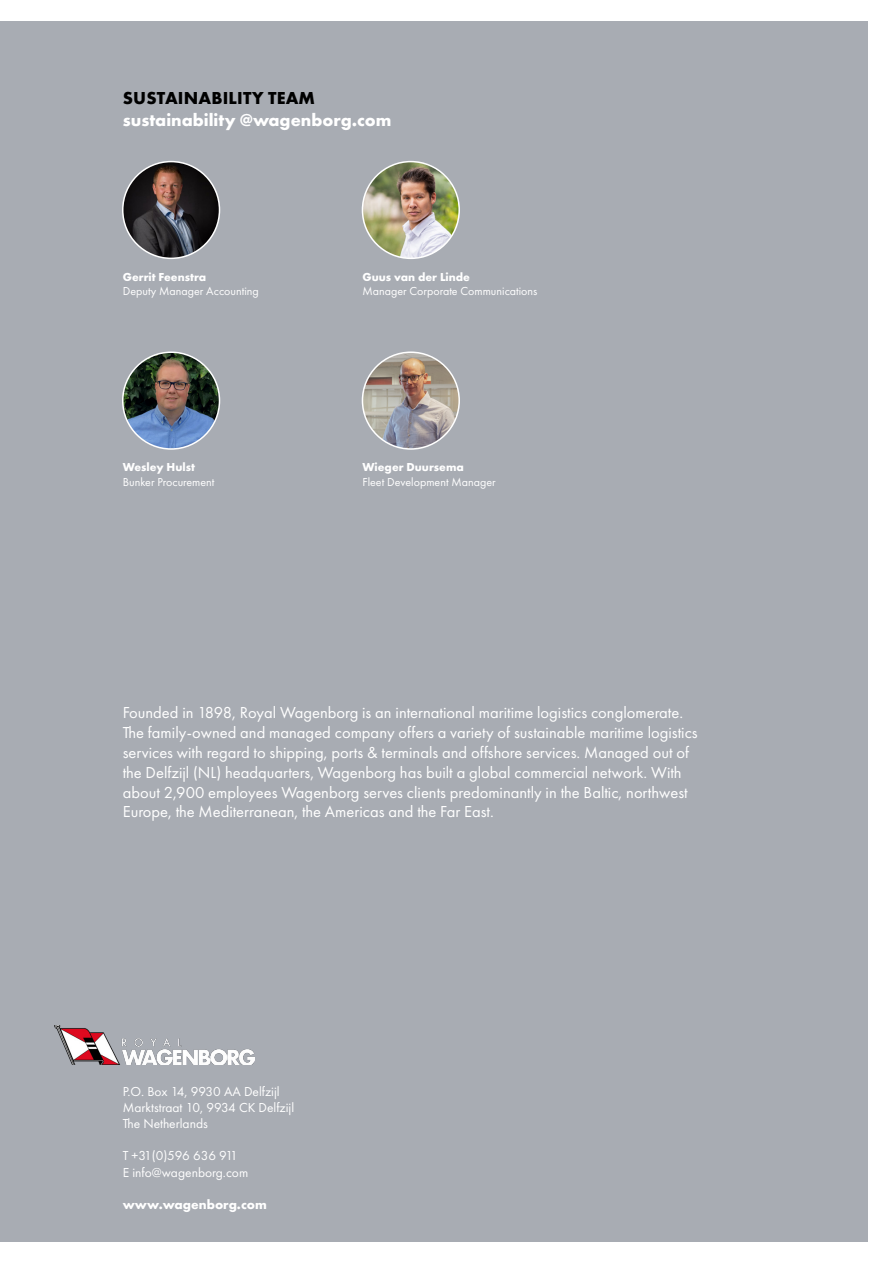
<style>
.page{position:relative;width:893px;height:1263px;background:#fff}
.page>*{position:absolute;margin:0;border:0;box-sizing:border-box;transform-origin:0 0}
.t1{font:700 18px "Futura PT";color:#fff}
.t2{font:700 18px "Futura PT";letter-spacing:.01em;color:#000}
.t3{font:16.5px/19.8px "Futura PT";color:#fff}
.t4{font:13.5px/16.2px "Futura PT";color:#fff}
.t5{font:700 13.5px "Futura PT";color:#fff}
.t6{font:12px "Futura PT";color:#fff}
.t7{font:700 12px "Futura PT";color:#fff}
</style>
<div class="page">
<div style="left:0;top:21px;width:867px;height:1221px;background:#a8acb3"></div>
<img style="left:54px;top:1025px;width:201px;height:39px">
<img style="left:123px;top:162px;width:96px;height:96px;border-radius:48px">
<div style="left:122px;top:161px;width:98px;height:98px;border:2px solid #fff;border-radius:50%"></div>
<img style="left:123px;top:352px;width:96px;height:97px;border-radius:48px">
<div style="left:122px;top:351px;width:98px;height:99px;border:2px solid #fff;border-radius:50%"></div>
<img style="left:362px;top:162px;width:97px;height:96px;border-radius:48px">
<div style="left:362px;top:161px;width:98px;height:98px;border:2px solid #fff;border-radius:50%"></div>
<img style="left:362px;top:352px;width:97px;height:97px;border-radius:48px">
<div style="left:362px;top:351px;width:98px;height:99px;border:2px solid #fff;border-radius:50%"></div>
<p class="t2" style="left:123px;top:87px;width:194px">SUSTAINABILITY TEAM</p>
<p class="t1" style="left:123px;top:108px;width:270px">sustainability @wagenborg.com</p>
<p class="t7" style="left:123px;top:269px;width:85px">Gerrit Feenstra</p>
<p class="t6" style="left:123px;top:284px;width:138px">Deputy Manager Accounting</p>
<p class="t7" style="left:123px;top:460px;width:74px">Wesley Hulst</p>
<p class="t6" style="left:123px;top:475px;width:93px">Bunker Procurement</p>
<p class="t7" style="left:362px;top:269px;width:109px">Guus van der Linde</p>
<p class="t6" style="left:362px;top:284px;width:176px">Manager Corporate Communications</p>
<p class="t7" style="left:362px;top:460px;width:103px">Wieger Duursema</p>
<p class="t6" style="left:362px;top:475px;width:135px">Fleet Development Manager</p>
<p class="t3" style="left:123px;top:703px;width:576px">Founded in 1898, Royal Wagenborg is an international maritime logistics conglomerate.<br>The family-owned and managed company offers a variety of sustainable maritime logistics services with regard to shipping, ports &amp; terminals and offshore services. Managed out of the Delfzijl (NL) headquarters, Wagenborg has built a global commercial network. With about 2,900 employees Wagenborg serves clients predominantly in the Baltic, northwest Europe, the Mediterranean, the Americas and the Far East.</p>
<p class="t4" style="left:123px;top:1083px;width:173px">P.O. Box 14, 9930 AA Delfzijl<br>Marktstraat 10, 9934 CK Delfzijl<br>The Netherlands</p>
<p class="t4" style="left:123px;top:1148px;width:127px">T +31(0)596 636 911<br>E info@wagenborg.com</p>
<p class="t5" style="left:123px;top:1196px;width:146px">www.wagenborg.com</p>
</div>
